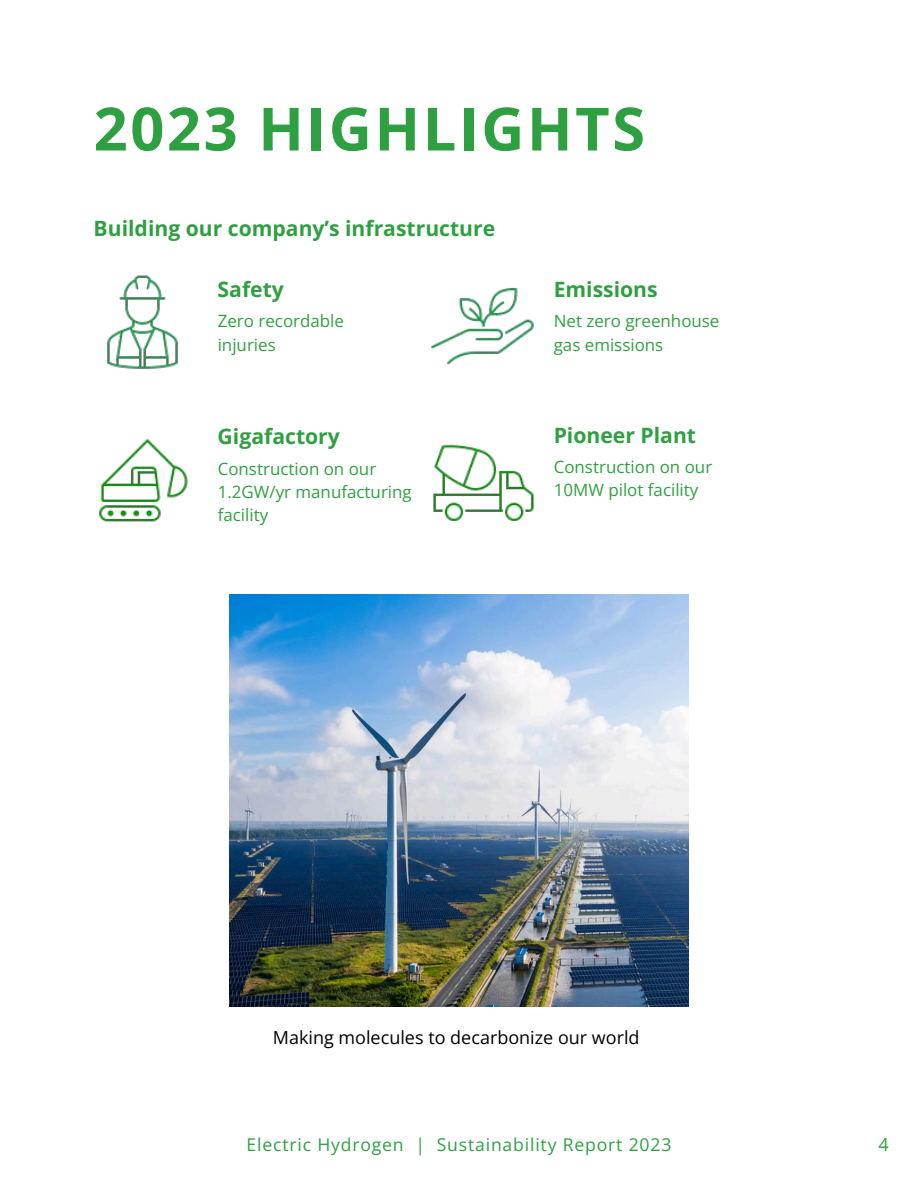
<style>
.page{position:relative;width:918px;height:1188px;background:#fff}
.page>*{position:absolute;margin:0;border:0;box-sizing:border-box;transform-origin:0 0}
.t1{font:700 59.7px "Open Sans";letter-spacing:.04em;color:#2fa041}
.t2{font:700 21.15px "Open Sans";color:#2fa041}
.t3{font:18px "Open Sans";color:#000}
.t4{font:18px "Open Sans";color:#2fa041}
.t5{font:17.55px "Open Sans";letter-spacing:.045em;color:#2fa041}
.t6{font:16.95px/23.2px "Open Sans";color:#2fa041}
</style>
<div class="page">
<img style="left:230px;top:594px;width:459px;height:413px">
<img style="left:107px;top:275px;width:71px;height:94px">
<img style="left:99px;top:438px;width:89px;height:84px">
<img style="left:431px;top:288px;width:103px;height:77px">
<img style="left:433px;top:444px;width:101px;height:78px">
<h1 class="t1" style="left:94px;top:87px;width:553px">2023 HIGHLIGHTS</h1>
<p class="t2" style="left:94px;top:213px;width:403px">Building our company’s infrastructure</p>
<p class="t2" style="left:218px;top:274px;width:68px">Safety</p>
<p class="t6" style="left:218px;top:309px;width:128px">Zero recordable injuries</p>
<p class="t2" style="left:218px;top:422px;width:124px">Gigafactory</p>
<p class="t6" style="left:218px;top:456px;width:196px">Construction on our<br>1.2GW/yr manufacturing facility</p>
<p class="t2" style="left:554px;top:275px;width:106px">Emissions</p>
<p class="t6" style="left:554px;top:309px;width:167px">Net zero greenhouse gas emissions</p>
<p class="t2" style="left:554px;top:420px;width:144px">Pioneer Plant</p>
<p class="t6" style="left:554px;top:455px;width:160px">Construction on our<br>10MW pilot facility</p>
<p class="t3" style="left:273px;top:1026px;width:368px">Making molecules to decarbonize our world</p>
<p class="t5" style="left:246px;top:1132px;width:426px">Electric Hydrogen | Sustainability Report 2023</p>
<p class="t4" style="left:878px;top:1132px;width:12px">4</p>
</div>
